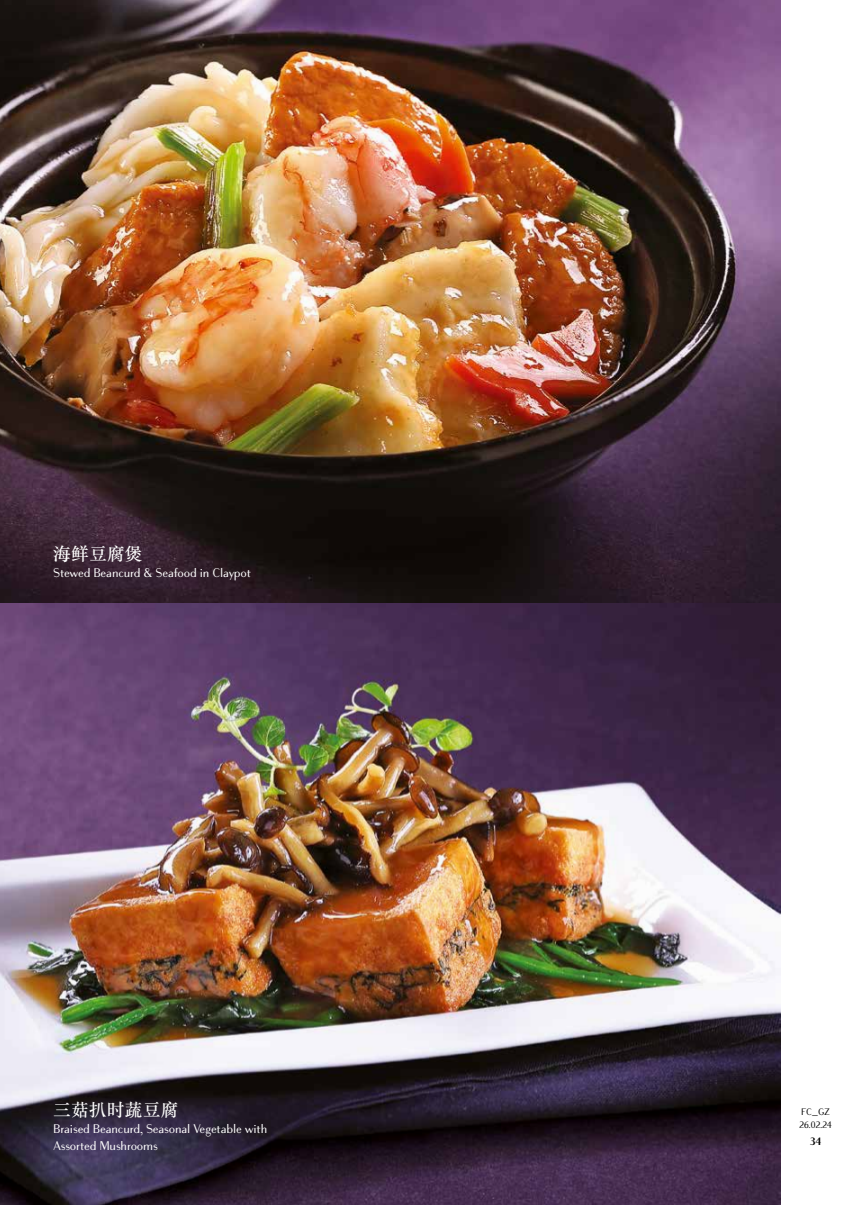
<style>
.page{position:relative;width:851px;height:1205px;background:#fff}
.page>*{position:absolute;margin:0;border:0;box-sizing:border-box;transform-origin:0 0}
.t1{font:17.5px "ST Songti SC Bold";letter-spacing:.025em;color:#fff}
.t2{font:12.5px/17.5px "Bodoni Sans Text";color:#fff}
.t3{font:700 10.62px "Bodoni Sans Text";color:#000}
.t4{font:9.38px/13.8px "Bodoni Sans Text";color:#000}
</style>
<div class="page">
<img style="left:0;top:0;width:780px;height:1205px">
<h1 class="t1" style="left:53px;top:543px;width:91px">海鲜豆腐煲</h1>
<p class="t2" style="left:53px;top:564px;width:199px">Stewed Beancurd &amp; Seafood in Claypot</p>
<h1 class="t1" style="left:53px;top:1099px;width:127px">三菇扒时蔬豆腐</h1>
<p class="t2" style="left:53px;top:1120px;width:215px">Braised Beancurd, Seasonal Vegetable with<br>Assorted Mushrooms</p>
<p class="t4" style="left:799px;top:1104px;width:34px">FC_GZ<br>26.02.24</p>
<p class="t3" style="left:809px;top:1135px;width:13px">34</p>
</div>
